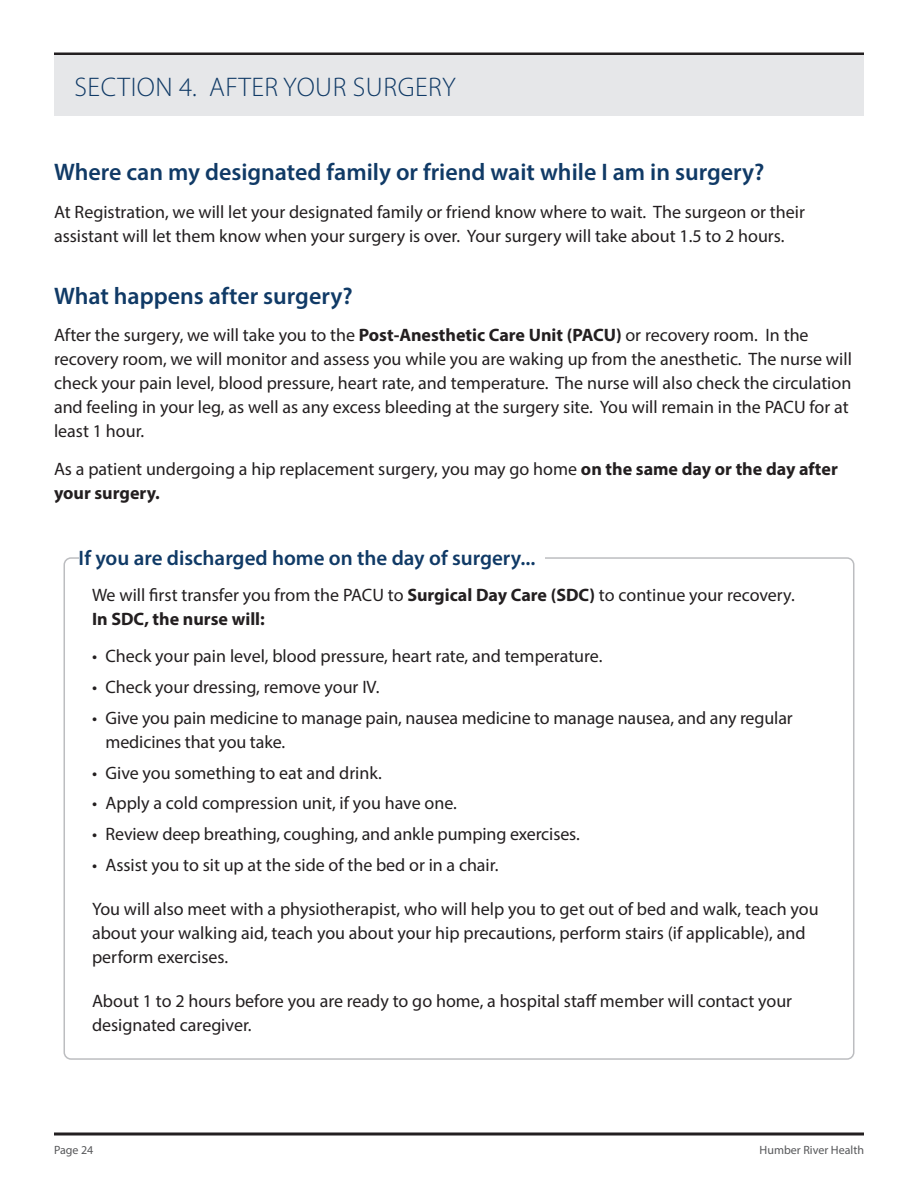
<style>
.page{position:relative;width:918px;height:1188px;background:#fff}
.page>*{position:absolute;margin:0;border:0;box-sizing:border-box;transform-origin:0 0}
.Heading{font:300 27px "Myriad Pro";letter-spacing:.02em;color:#103a66}
.Subheading{font:600 24px "Myriad Pro";color:#103a66}
.Subheading-2{font:600 21px "Myriad Pro";color:#103a66}
.Body_Text{font:18px/24px "Myriad Pro";color:#231f20}
.Subheading-3{font:18px/24px "Myriad Pro";color:#231f20}
.t1{font:12px "Myriad Pro";color:#57585a}
.s1{font-weight:700}
</style>
<div class="page">
<svg style="left:54px;top:52px;width:810px;height:4px;background:#6f6c6e"></svg>
<svg style="left:54px;top:1132px;width:810px;height:4px;background:#595657"></svg>
<div style="left:54px;top:56px;width:810px;height:60px;background:#e6e7e9"></div>
<p class="Heading" style="left:75px;top:71px;width:383px">SECTION 4. AFTER YOUR SURGERY</p>
<p class="Subheading" style="left:54px;top:157px;width:712px">Where can my designated family or friend wait while I am in surgery?</p>
<p class="Body_Text" style="left:54px;top:199px;width:753px">At Registration, we will let your designated family or friend know where to wait. The surgeon or their assistant will let them know when your surgery is over. Your surgery will take about 1.5 to 2 hours.</p>
<p class="Subheading" style="left:54px;top:280px;width:300px">What happens after surgery?</p>
<p class="Body_Text" style="left:54px;top:323px;width:799px">After the surgery, we will take you to the <span class="s1">Post-Anesthetic Care Unit (PACU)</span> or recovery room. In the recovery room, we will monitor and assess you while you are waking up from the anesthetic. The nurse will check your pain level, blood pressure, heart rate, and temperature. The nurse will also check the circulation and feeling in your leg, as well as any excess bleeding at the surgery site. You will remain in the PACU for at least 1 hour.</p>
<p class="Body_Text" style="left:54px;top:456px;width:785px">As a patient undergoing a hip replacement surgery, you may go home <span class="s1">on the same day or the day after your surgery.</span></p>
<p class="Subheading-2" style="left:79px;top:545px;width:458px">If you are discharged home on the day of surgery...</p>
<p class="Subheading-3" style="left:92px;top:582px;width:704px">We will first transfer you from the PACU to <span class="s1">Surgical Day Care (SDC)</span> to continue your recovery.<br><span class="s1">In SDC, the nurse will:</span></p>
<p class="Body_Text" style="left:92px;top:644px;width:512px">• Check your pain level, blood pressure, heart rate, and temperature.</p>
<p class="Body_Text" style="left:92px;top:675px;width:289px">• Check your dressing, remove your IV.</p>
<p class="Body_Text" style="left:106px;top:705px;width:689px;text-indent:-13px">• Give you pain medicine to manage pain, nausea medicine to manage nausea, and any regular medicines that you take.</p>
<p class="Body_Text" style="left:92px;top:760px;width:291px">• Give you something to eat and drink.</p>
<p class="Body_Text" style="left:92px;top:791px;width:366px">• Apply a cold compression unit, if you have one.</p>
<p class="Body_Text" style="left:92px;top:822px;width:489px">• Review deep breathing, coughing, and ankle pumping exercises.</p>
<p class="Body_Text" style="left:92px;top:852px;width:408px">• Assist you to sit up at the side of the bed or in a chair.</p>
<p class="Body_Text" style="left:92px;top:897px;width:728px">You will also meet with a physiotherapist, who will help you to get out of bed and walk, teach you about your walking aid, teach you about your hip precautions, perform stairs (if applicable), and perform exercises.</p>
<p class="Body_Text" style="left:92px;top:989px;width:702px">About 1 to 2 hours before you are ready to go home, a hospital staff member will contact your designated caregiver.</p>
<p class="t1" style="left:54px;top:1143px;width:41px">Page 24</p>
<p class="t1" style="left:760px;top:1143px;width:106px">Humber River Health</p>
</div>
